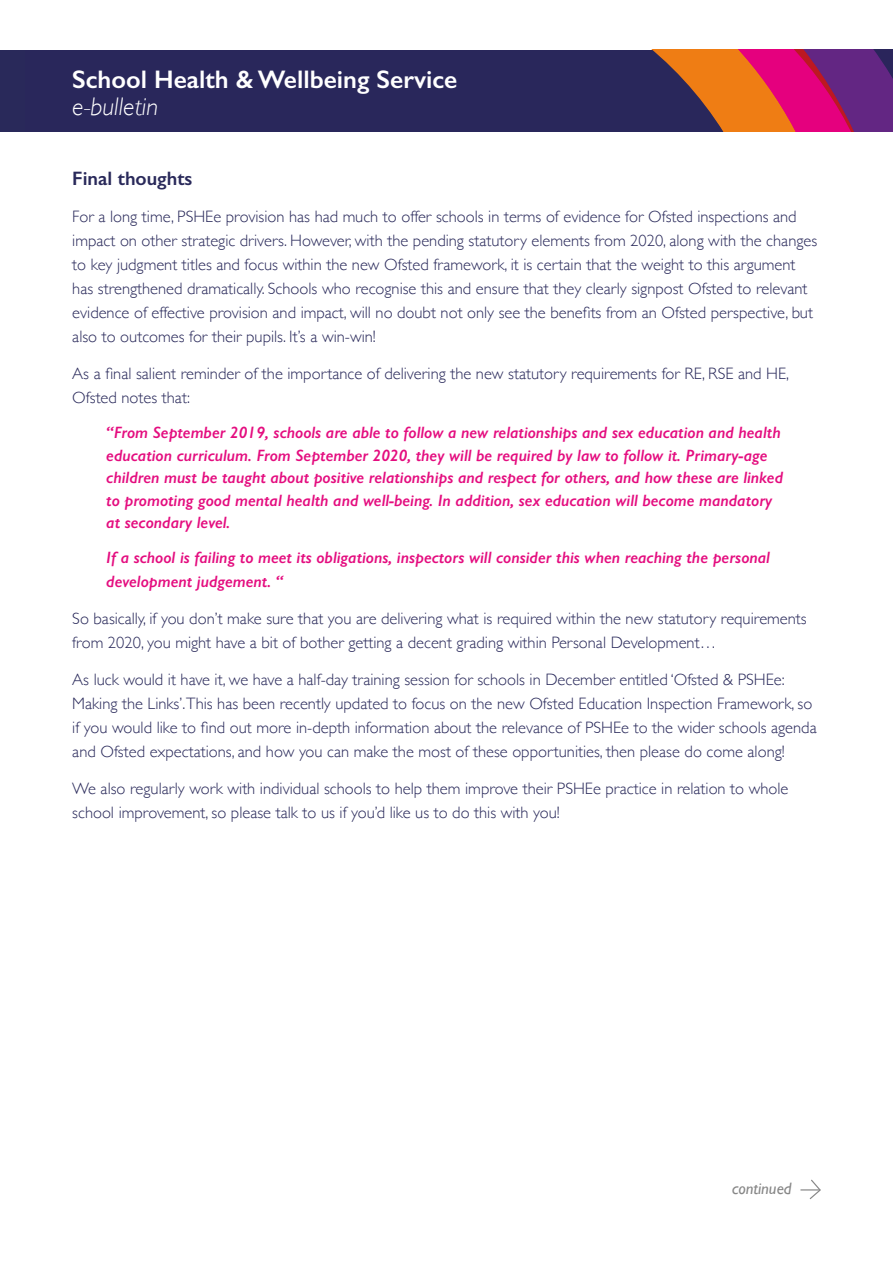
<style>
.page{position:relative;width:893px;height:1263px;background:#fff}
.page>*{position:absolute;margin:0;border:0;box-sizing:border-box;transform-origin:0 0}
.t1{font:600 25.5px "Gill Sans";color:#fff}
.t2{font:italic 300 25.5px "Gill Sans";color:#fff}
.t3{font:600 19.5px "Gill Sans";color:#29295a}
.t4{font:300 16.5px/24px "Gill Sans";color:#29295a}
.t5{font:italic 600 16.5px/22.5px "Gill Sans";color:#e40d7f}
.t6{font:italic 16.5px "Gill Sans";color:#878787}
</style>
<div class="page">
<div style="left:0;top:50px;width:893px;height:82px;background:#29295a"></div>
<svg style="left:652px;top:50px;width:241px;height:82px"></svg>
<svg style="left:801px;top:1179px;width:20px;height:21px"></svg>
<h1 class="t1" style="left:72px;top:64px;width:387px">School Health &amp; Wellbeing Service</h1>
<h1 class="t2" style="left:72px;top:92px;width:87px">e-bulletin</h1>
<p class="t3" style="left:72px;top:167px;width:122px">Final thoughts</p>
<p class="t4" style="left:72px;top:204px;width:746px">For a long time, PSHEe provision has had much to offer schools in terms of evidence for Ofsted inspections and impact on other strategic drivers. However, with the pending statutory elements from 2020, along with the changes to key judgment titles and focus within the new Ofsted framework, it is certain that the weight to this argument has strengthened dramatically. Schools who recognise this and ensure that they clearly signpost Ofsted to relevant evidence of effective provision and impact, will no doubt not only see the benefits from an Ofsted perspective, but also to outcomes for their pupils. It’s a win-win!</p>
<p class="t4" style="left:72px;top:361px;width:718px">As a final salient reminder of the importance of delivering the new statutory requirements for RE, RSE and HE,<br>Ofsted notes that:</p>
<p class="t5" style="left:106px;top:421px;width:678px">“From September 2019, schools are able to follow a new relationships and sex education and health education curriculum. From September 2020, they will be required by law to follow it. Primary-age children must be taught about positive relationships and respect for others, and how these are linked to promoting good mental health and well-being. In addition, sex education will become mandatory at secondary level.</p>
<p class="t5" style="left:106px;top:546px;width:665px;line-height:24px">If a school is failing to meet its obligations, inspectors will consider this when reaching the personal development judgement. “</p>
<p class="t4" style="left:72px;top:606px;width:736px">So basically, if you don’t make sure that you are delivering what is required within the new statutory requirements from 2020, you might have a bit of bother getting a decent grading within Personal Development…</p>
<p class="t4" style="left:72px;top:667px;width:746px">As luck would it have it, we have a half-day training session for schools in December entitled ‘Ofsted &amp; PSHEe:<br>Making the Links’.This has been recently updated to focus on the new Ofsted Education Inspection Framework, so if you would like to find out more in-depth information about the relevance of PSHEe to the wider schools agenda and Ofsted expectations, and how you can make the most of these opportunities, then please do come along!</p>
<p class="t4" style="left:72px;top:776px;width:718px">We also regularly work with individual schools to help them improve their PSHEe practice in relation to whole school improvement, so please talk to us if you’d like us to do this with you!</p>
<p class="t6" style="left:732px;top:1179px;width:61px">continued</p>
</div>
